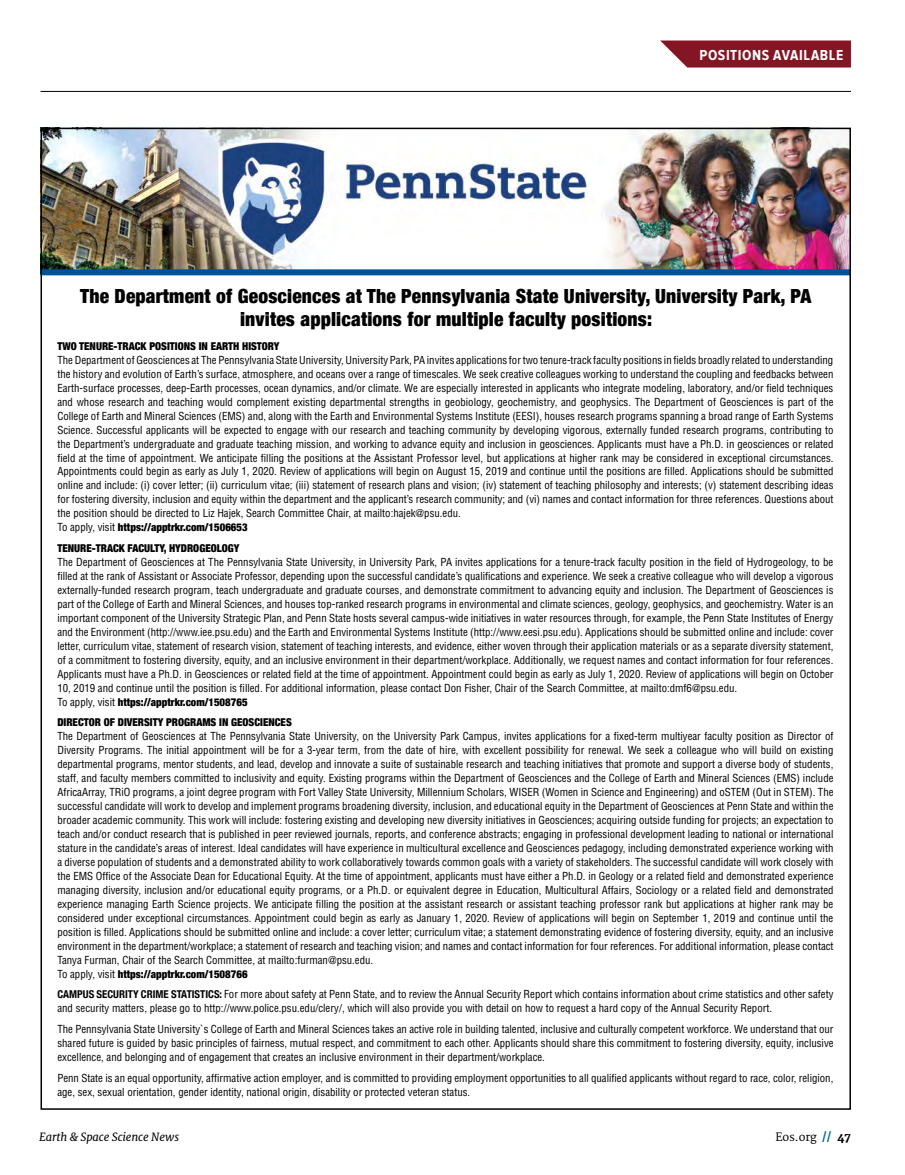
<style>
.page{position:relative;width:905px;height:1175px;background:#fff}
.page>*{position:absolute;margin:0;border:0;box-sizing:border-box;transform-origin:0 0}
.t1{font:900 condensed 19.5px/23.4px "Helvetica Neue";letter-spacing:.01em;color:#000;text-align:center}
.t2{font:700 15px "Proxima Nova Cond";letter-spacing:.04em;color:#fff}
.t3{font:italic 11.25px "Merriweather";letter-spacing:-.01em;color:#000}
.t4{font:11.25px "Merriweather";letter-spacing:-.01em;color:#000}
.t5{font:condensed 10.8px/14px "Helvetica";color:#000;text-align:justify}
.t6{font:900 condensed 10.8px/20.7px "Helvetica Neue";color:#000}
.s1{font-family:"Helvetica";font-weight:400}
.s2{font-family:"Helvetica Neue";font-weight:700}
.s3{font-weight:800;color:#006a94}
.s4{font-weight:800}
</style>
<div class="page">
<hr style="left:40px;top:91px;width:810px;height:1px;background:#000">
<svg style="left:660px;top:40px;width:191px;height:28px;background:#902e3a"></svg>
<img style="left:43px;top:131px;width:804px;height:138px">
<div style="left:40px;top:269px;width:810px;height:6px;background:#00539b"></div>
<h2 class="t2" style="left:699px;top:47px;width:145px">POSITIONS AVAILABLE</h2>
<h1 class="t1" style="left:80px;top:283px;width:732px">The Department of Geosciences at The Pennsylvania State University, University Park, PA invites applications for multiple faculty positions:</h1>
<p class="t6" style="left:57px;top:335px;width:223px">TWO TENURE-TRACK POSITIONS IN EARTH HISTORY</p>
<p class="t5" style="left:57px;top:353px;width:777px">The Department of Geosciences at The Pennsylvania State University, University Park, PA invites applications for two tenure-track faculty positions in fields broadly related to understanding the history and evolution of Earth’s surface, atmosphere, and oceans over a range of timescales. We seek creative colleagues working to understand the coupling and feedbacks between Earth-surface processes, deep-Earth processes, ocean dynamics, and/or climate. We are especially interested in applicants who integrate modeling, laboratory, and/or field techniques and whose research and teaching would complement existing departmental strengths in geobiology, geochemistry, and geophysics. The Department of Geosciences is part of the College of Earth and Mineral Sciences (EMS) and, along with the Earth and Environmental Systems Institute (EESI), houses research programs spanning a broad range of Earth Systems Science. Successful applicants will be expected to engage with our research and teaching community by developing vigorous, externally funded research programs, contributing to the Department’s undergraduate and graduate teaching mission, and working to advance equity and inclusion in geosciences. Applicants must have a Ph.D. in geosciences or related field at the time of appointment. We anticipate filling the positions at the Assistant Professor level, but applications at higher rank may be considered in exceptional circumstances.<br>Appointments could begin as early as July 1, 2020. Review of applications will begin on August 15, 2019 and continue until the positions are filled. Applications should be submitted online and include: (i) cover letter; (ii) curriculum vitae; (iii) statement of research plans and vision; (iv) statement of teaching philosophy and interests; (v) statement describing ideas for fostering diversity, inclusion and equity within the department and the applicant’s research community; and (vi) names and contact information for three references. Questions about the position should be directed to Liz Hajek, Search Committee Chair, at mailto:hajek@psu.edu.</p>
<p class="t6" style="left:57px;top:516px;width:192px"><span class="s1">To apply, visit</span> https://apptrkr.com/1506653<br>TENURE-TRACK FACULTY, HYDROGEOLOGY</p>
<p class="t5" style="left:57px;top:555px;width:777px">The Department of Geosciences at The Pennsylvania State University, in University Park, PA invites applications for a tenure-track faculty position in the field of Hydrogeology, to be filled at the rank of Assistant or Associate Professor, depending upon the successful candidate’s qualifications and experience. We seek a creative colleague who will develop a vigorous externally-funded research program, teach undergraduate and graduate courses, and demonstrate commitment to advancing equity and inclusion. The Department of Geosciences is part of the College of Earth and Mineral Sciences, and houses top-ranked research programs in environmental and climate sciences, geology, geophysics, and geochemistry. Water is an important component of the University Strategic Plan, and Penn State hosts several campus-wide initiatives in water resources through, for example, the Penn State Institutes of Energy and the Environment (http://www.iee.psu.edu) and the Earth and Environmental Systems Institute (http://www.eesi.psu.edu). Applications should be submitted online and include: cover letter, curriculum vitae, statement of research vision, statement of teaching interests, and evidence, either woven through their application materials or as a separate diversity statement, of a commitment to fostering diversity, equity, and an inclusive environment in their department/workplace. Additionally, we request names and contact information for four references.<br>Applicants must have a Ph.D. in Geosciences or related field at the time of appointment. Appointment could begin as early as July 1, 2020. Review of applications will begin on October 10, 2019 and continue until the position is filled. For additional information, please contact Don Fisher, Chair of the Search Committee, at mailto:dmf6@psu.edu.</p>
<p class="t6" style="left:57px;top:691px;width:236px"><span class="s1">To apply, visit</span> https://apptrkr.com/1508765<br>DIRECTOR OF DIVERSITY PROGRAMS IN GEOSCIENCES</p>
<p class="t5" style="left:57px;top:729px;width:777px">The Department of Geosciences at The Pennsylvania State University, on the University Park Campus, invites applications for a fixed-term multiyear faculty position as Director of Diversity Programs. The initial appointment will be for a 3-year term, from the date of hire, with excellent possibility for renewal. We seek a colleague who will build on existing departmental programs, mentor students, and lead, develop and innovate a suite of sustainable research and teaching initiatives that promote and support a diverse body of students, staff, and faculty members committed to inclusivity and equity. Existing programs within the Department of Geosciences and the College of Earth and Mineral Sciences (EMS) include AfricaArray, TRiO programs, a joint degree program with Fort Valley State University, Millennium Scholars, WISER (Women in Science and Engineering) and oSTEM (Out in STEM). The successful candidate will work to develop and implement programs broadening diversity, inclusion, and educational equity in the Department of Geosciences at Penn State and within the broader academic community. This work will include: fostering existing and developing new diversity initiatives in Geosciences; acquiring outside funding for projects; an expectation to teach and/or conduct research that is published in peer reviewed journals, reports, and conference abstracts; engaging in professional development leading to national or international stature in the candidate’s areas of interest. Ideal candidates will have experience in multicultural excellence and Geosciences pedagogy, including demonstrated experience working with a diverse population of students and a demonstrated ability to work collaboratively towards common goals with a variety of stakeholders. The successful candidate will work closely with the EMS Office of the Associate Dean for Educational Equity. At the time of appointment, applicants must have either a Ph.D. in Geology or a related field and demonstrated experience managing diversity, inclusion and/or educational equity programs, or a Ph.D. or equivalent degree in Education, Multicultural Affairs, Sociology or a related field and demonstrated experience managing Earth Science projects. We anticipate filling the position at the assistant research or assistant teaching professor rank but applications at higher rank may be considered under exceptional circumstances. Appointment could begin as early as January 1, 2020. Review of applications will begin on September 1, 2019 and continue until the position is filled. Applications should be submitted online and include: a cover letter; curriculum vitae; a statement demonstrating evidence of fostering diversity, equity, and an inclusive environment in the department/workplace; a statement of research and teaching vision; and names and contact information for four references. For additional information, please contact Tanya Furman, Chair of the Search Committee, at mailto:furman@psu.edu.</p>
<p class="t6" style="left:57px;top:962px;width:192px"><span class="s1">To apply, visit</span> https://apptrkr.com/1508766</p>
<p class="t5" style="left:57px;top:987px;width:777px"><span class="s2">CAMPUS SECURITY CRIME STATISTICS:</span> For more about safety at Penn State, and to review the Annual Security Report which contains information about crime statistics and other safety and security matters, please go to http://www.police.psu.edu/clery/, which will also provide you with detail on how to request a hard copy of the Annual Security Report.</p>
<p class="t5" style="left:57px;top:1022px;width:777px">The Pennsylvania State University`s College of Earth and Mineral Sciences takes an active role in building talented, inclusive and culturally competent workforce. We understand that our shared future is guided by basic principles of fairness, mutual respect, and commitment to each other. Applicants should share this commitment to fostering diversity, equity, inclusive excellence, and belonging and of engagement that creates an inclusive environment in their department/workplace.</p>
<p class="t5" style="left:57px;top:1070px;width:777px">Penn State is an equal opportunity, affirmative action employer, and is committed to providing employment opportunities to all qualified applicants without regard to race, color, religion, age, sex, sexual orientation, gender identity, national origin, disability or protected veteran status.</p>
<p class="t3" style="left:39px;top:1130px;width:142px">Earth &amp; Space Science News</p>
<p class="t4" style="left:775px;top:1130px;width:77px">Eos.org <span class="s3">//</span> <span class="s4">47</span></p>
</div>
